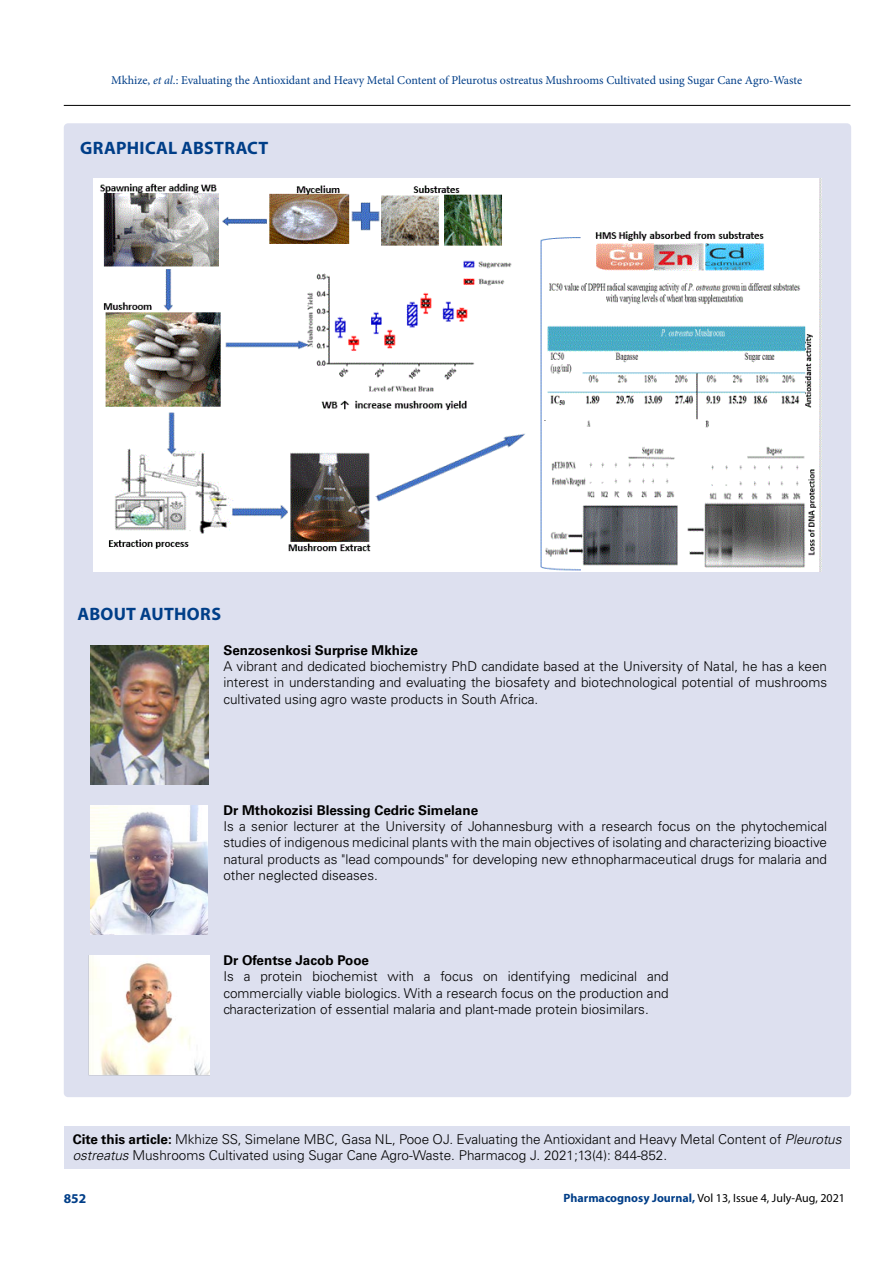
<style>
.page{position:relative;width:893px;height:1263px;background:#fff}
.page>*{position:absolute;margin:0;border:0;box-sizing:border-box;transform-origin:0 0}
.t1{font:700 18px "Myriad Pro";letter-spacing:.015em;color:#003e88}
.t2{font:300 13.5px/16.2px "Univers LT Std";color:#000;text-align:justify}
.t3{font:700 13.5px "Univers LT Std";color:#000}
.t4{font:700 13.5px "Myriad Pro";color:#003e88}
.t5{font:12px "Minion Pro";letter-spacing:-.005em;color:#003e88}
.t6{font:12px "Myriad Pro";color:#000}
.s1{font-style:italic}
.s2{font-weight:700}
.s3{font-weight:700;color:#003e88}
</style>
<div class="page">
<hr style="left:64px;top:105px;width:786px;height:1px;background:#000">
<div style="left:64px;top:123px;width:787px;height:974px;background:#dde0ef;border-radius:4px"></div>
<img style="left:93px;top:178px;width:729px;height:393px">
<div style="left:64px;top:1126px;width:786px;height:43px;background:#dde0ef"></div>
<img style="left:91px;top:645px;width:117px;height:140px">
<img style="left:91px;top:805px;width:117px;height:129px">
<img style="left:89px;top:955px;width:121px;height:120px">
<p class="t5" style="left:111px;top:72px;width:692px">Mkhize, <span class="s1">et al</span>.: Evaluating the Antioxidant and Heavy Metal Content of Pleurotus ostreatus Mushrooms Cultivated using Sugar Cane Agro-Waste</p>
<h1 class="t1" style="left:80px;top:137px;width:190px">GRAPHICAL ABSTRACT</h1>
<h1 class="t1" style="left:77px;top:602px;width:145px">ABOUT AUTHORS</h1>
<p class="t3" style="left:223px;top:642px;width:196px">Senzosenkosi Surprise Mkhize</p>
<p class="t2" style="left:223px;top:658px;width:605px">A vibrant and dedicated biochemistry PhD candidate based at the University of Natal, he has a keen interest in understanding and evaluating the biosafety and biotechnological potential of mushrooms cultivated using agro waste products in South Africa.</p>
<p class="t3" style="left:223px;top:802px;width:256px">Dr Mthokozisi Blessing Cedric Simelane</p>
<p class="t2" style="left:223px;top:818px;width:605px">Is a senior lecturer at the University of Johannesburg with a research focus on the phytochemical studies of indigenous medicinal plants with the main objectives of isolating and characterizing bioactive natural products as "lead compounds" for developing new ethnopharmaceutical drugs for malaria and other neglected diseases.</p>
<p class="t3" style="left:223px;top:952px;width:147px">Dr Ofentse Jacob Pooe</p>
<p class="t2" style="left:223px;top:968px;width:447px">Is a protein biochemist with a focus on identifying medicinal and commercially viable biologics. With a research focus on the production and characterization of essential malaria and plant-made protein biosimilars.</p>
<p class="t2" style="left:73px;top:1131px;width:770px"><span class="s2">Cite this article:</span> Mkhize SS, Simelane MBC, Gasa NL, Pooe OJ. Evaluating the Antioxidant and Heavy Metal Content of <span class="s1">Pleurotus ostreatus</span> Mushrooms Cultivated using Sugar Cane Agro-Waste. Pharmacog J. 2021;13(4): 844-852.</p>
<p class="t4" style="left:64px;top:1189px;width:24px">852</p>
<p class="t6" style="left:563px;top:1190px;width:283px"><span class="s3">Pharmacognosy Journal,</span> Vol 13, Issue 4, July-Aug, 2021</p>
</div>
